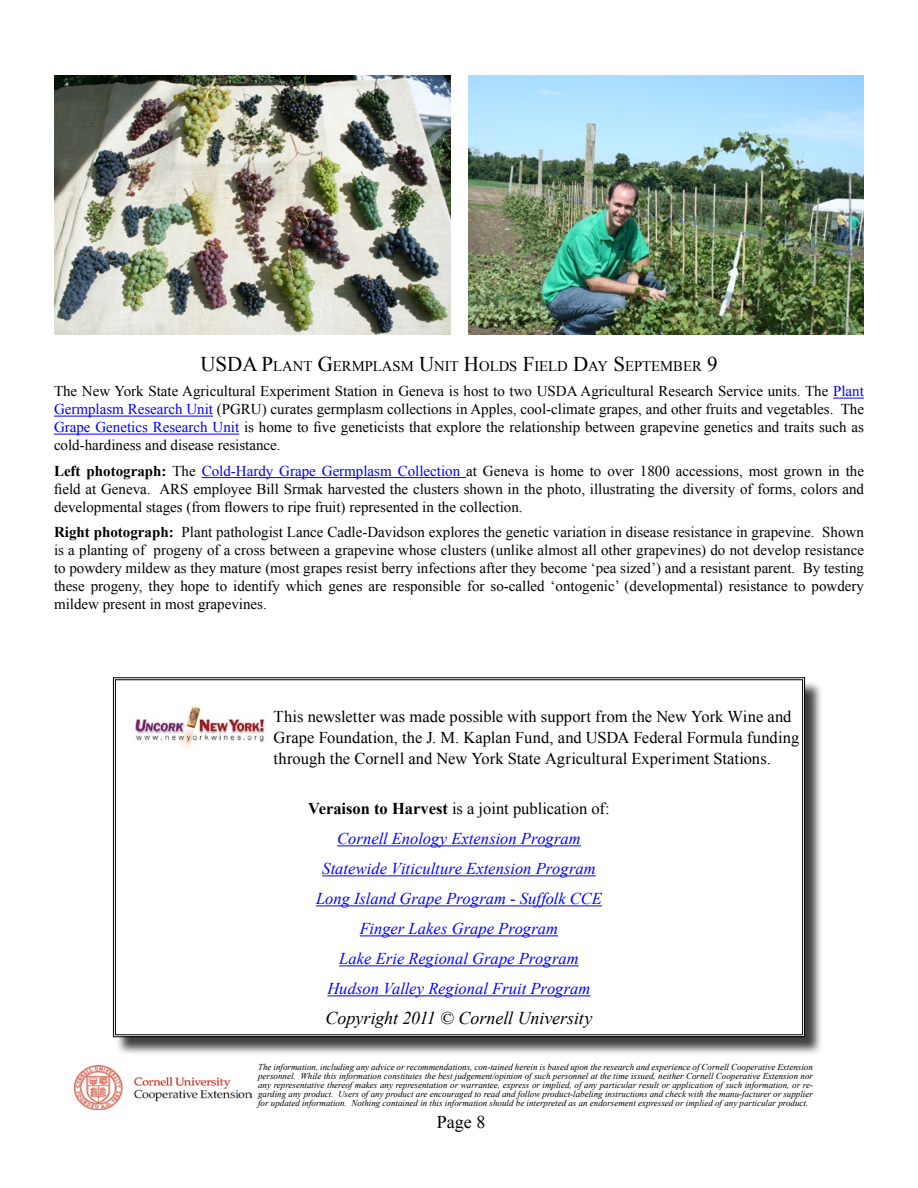
<style>
.page{position:relative;width:918px;height:1188px;background:#fff}
.page>*{position:absolute;margin:0;border:0;box-sizing:border-box;transform-origin:0 0}
.t1{font:21px "Times New Roman";color:#000}
.t2{font:italic 18px "Times New Roman";letter-spacing:-.005em;color:#000}
.t3{font:18px "Times New Roman";color:#000}
.t4{font:italic 16.5px/30px "Times New Roman";color:#00f;text-align:center}
.t5{font:16.5px/21px "Times New Roman";color:#000}
.t6{font:15px/18px "Times New Roman";color:#000;text-align:justify}
.t7{font:14.7px "Times New Roman";color:#000}
.t8{font:italic 9px/9px "Times New Roman";color:#000;text-align:justify}
.s1{font-size:21px}
.s2{color:#00f}
.s3{font-weight:700}
.s4{font-weight:700;font-style:normal;color:#000}
.s5{font-style:normal;color:#000}
</style>
<div class="page">
<div style="left:115px;top:680px;width:709px;height:376px;background:#000;opacity:.75"></div>
<svg style="left:112px;top:677px;width:694px;height:361px"></svg>
<img style="left:132px;top:704px;width:136px;height:49px">
<img style="left:75px;top:1065px;width:176px;height:45px">
<hr style="left:833px;top:398px;width:31px;height:1px;background:#00f">
<hr style="left:54px;top:416px;width:159px;height:1px;background:#00f">
<hr style="left:54px;top:434px;width:185px;height:1px;background:#00f">
<hr style="left:202px;top:477px;width:264px;height:1px;background:#00f">
<img style="left:468px;top:76px;width:396px;height:259px">
<img style="left:54px;top:76px;width:396px;height:259px">
<h1 class="t1" style="left:200px;top:350px;width:16px">USDA</h1>
<p class="t7" style="left:262px;top:356px;width:458px"><span class="s1">P</span>LANT <span class="s1">G</span>ERMPLASM <span class="s1">U</span>NIT <span class="s1">H</span>OLDS <span class="s1">F</span>IELD <span class="s1">D</span>AY <span class="s1">S</span> EPTEMBER <span class="s1">9</span></p>
<p class="t6" style="left:54px;top:382px;width:812px">The New York State Agricultural Experiment Station in Geneva is host to two USDA Agricultural Research Service units. The <span class="s2">Plant Germplasm Research Unit</span> (PGRU) curates germplasm collections in Apples, cool-climate grapes, and other fruits and vegetables. The <span class="s2">Grape Genetics Research Unit</span> is home to five geneticists that explore the relationship between grapevine genetics and traits such as cold-hardiness and disease resistance.</p>
<p class="t6" style="left:54px;top:462px;width:812px"><span class="s3">Left photograph:</span> The <span class="s2">Cold-Hardy Grape Germplasm Collection</span> at Geneva is home to over 1800 accessions, most grown in the field at Geneva. ARS employee Bill Srmak harvested the clusters shown in the photo, illustrating the diversity of forms, colors and developmental stages (from flowers to ripe fruit) represented in the collection.</p>
<p class="t6" style="left:54px;top:523px;width:812px"><span class="s3">Right photograph:</span> Plant pathologist Lance Cadle-Davidson explores the genetic variation in disease resistance in grapevine. Shown is a planting of progeny of a cross between a grapevine whose clusters (unlike almost all other grapevines) do not develop resistance to powdery mildew as they mature (most grapes resist berry infections after they become ‘pea sized’) and a resistant parent. By testing these progeny, they hope to identify which genes are responsible for so-called ‘ontogenic’ (developmental) resistance to powdery mildew present in most grapevines.</p>
<p class="t5" style="left:274px;top:705px;width:527px">This newsletter was made possible with support from the New York Wine and<br>Grape Foundation, the J. M. Kaplan Fund, and USDA Federal Formula funding through the Cornell and New York State Agricultural Experiment Stations.</p>
<p class="t4" style="left:308px;top:793px;width:303px"><span class="s4">Veraison to Harvest</span> <span class="s5">is a joint publication of:<br></span>Cornell Enology Extension Program Statewide Viticulture Extension Program Long Island Grape Program - Suffolk CCE Finger Lakes Grape Program<br>Lake Erie Regional Grape Program<br>Hudson Valley Regional Fruit Program</p>
<p class="t2" style="left:325px;top:1006px;width:269px">Copyright 2011 © Cornell University</p>
<p class="t8" style="left:258px;top:1062px;width:556px">The information, including any advice or recommendations, con-tained herein is based upon the research and experience of Cornell Cooperative Extension personnel. While this information constitutes the best judgement/opinion of such personnel at the time issued, neither Cornell Cooperative Extension nor any representative thereof makes any representation or warrantee, express or implied, of any particular result or application of such information, or re&shy;garding any product. Users of any product are encouraged to read and follow product-labeling instructions and check with the manu-facturer or supplier for updated information. Nothing contained in this information should be interpreted as an endorsement expressed or implied of any particular product.</p>
<p class="t3" style="left:437px;top:1110px;width:50px">Page 8</p>
</div>
